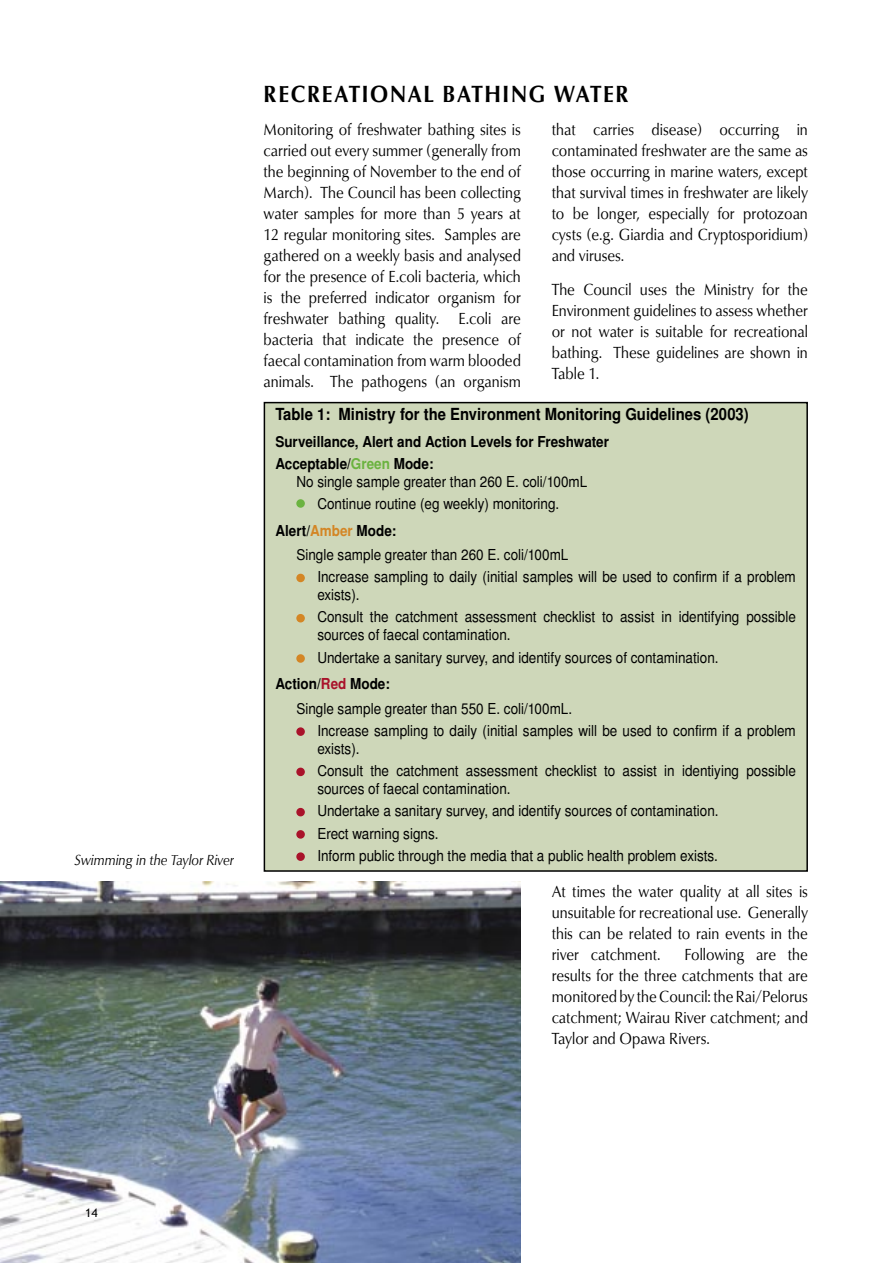
<style>
.page{position:relative;width:893px;height:1263px;background:#fff}
.page>*{position:absolute;margin:0;border:0;box-sizing:border-box;transform-origin:0 0}
.t1{font:700 24px "Classico URWTCY";letter-spacing:.08em;color:#000;scale:.9 1}
.t2{font:16.5px/21px "Classico URWTCY";color:#000;text-align:justify;scale:.9 1}
.t3{font:700 16.5px "Nimbus San LGR";color:#000;scale:.9 1}
.t4{font:15px/22.2px "Nimbus San LGR";color:#000;scale:.9 1}
.t5{font:700 15px/22.2px "Nimbus San LGR";color:#000;scale:.9 1}
.t6{font:italic 15px "Classico URWTCY";color:#000;scale:.9 1}
.t7{font:12px "Trebuchet MS";color:#000}
.s1{color:#6bb340}
.s2{font-weight:700}
.s3{font-weight:700;color:#d48625}
.s4{font-weight:700;color:#a9122a}
</style>
<div class="page">
<div style="left:264px;top:403px;width:543px;height:468px;background:#ced7b9"></div>
<div style="left:264px;top:402px;width:544px;height:470px;border:2px solid #000"></div>
<div style="left:297px;top:500px;width:7px;height:7px;background:#6bb340;border-radius:50%"></div>
<div style="left:296px;top:499px;width:9px;height:9px;border:2px solid #6bb340;border-radius:50%"></div>
<div style="left:297px;top:574px;width:7px;height:7px;background:#d48625;border-radius:50%"></div>
<div style="left:296px;top:574px;width:9px;height:8px;border:2px solid #d48625;border-radius:50%"></div>
<div style="left:297px;top:615px;width:7px;height:7px;background:#d48625;border-radius:50%"></div>
<div style="left:296px;top:614px;width:9px;height:8px;border:2px solid #d48625;border-radius:50%"></div>
<div style="left:297px;top:655px;width:7px;height:7px;background:#d48625;border-radius:50%"></div>
<div style="left:296px;top:654px;width:9px;height:9px;border:2px solid #d48625;border-radius:50%"></div>
<div style="left:297px;top:728px;width:7px;height:7px;background:#a9122a;border-radius:50%"></div>
<div style="left:296px;top:727px;width:9px;height:9px;border:2px solid #a9122a;border-radius:50%"></div>
<div style="left:297px;top:768px;width:7px;height:7px;background:#a9122a;border-radius:50%"></div>
<div style="left:296px;top:768px;width:9px;height:8px;border:2px solid #a9122a;border-radius:50%"></div>
<div style="left:297px;top:809px;width:7px;height:7px;background:#a9122a;border-radius:50%"></div>
<div style="left:296px;top:808px;width:9px;height:8px;border:2px solid #a9122a;border-radius:50%"></div>
<div style="left:297px;top:831px;width:7px;height:7px;background:#a9122a;border-radius:50%"></div>
<div style="left:296px;top:830px;width:9px;height:9px;border:2px solid #a9122a;border-radius:50%"></div>
<div style="left:297px;top:853px;width:7px;height:7px;background:#a9122a;border-radius:50%"></div>
<div style="left:296px;top:852px;width:9px;height:9px;border:2px solid #a9122a;border-radius:50%"></div>
<img style="left:0;top:881px;width:520px;height:382px">
<p class="t6" style="left:75px;top:851px;width:179px">Swimming in the Taylor River</p>
<h1 class="t1" style="left:264px;top:81px;width:407px">RECREATIONAL BATHING WATER</h1>
<p class="t2" style="left:264px;top:120px;width:287px">Monitoring of freshwater bathing sites is carried out every summer (generally from the beginning of November to the end of March). The Council has been collecting water samples for more than 5 years at 12 regular monitoring sites. Samples are gathered on a weekly basis and analysed for the presence of E.coli bacteria, which is the preferred indicator organism for freshwater bathing quality. E.coli are bacteria that indicate the presence of faecal contamination from warm blooded animals. The pathogens (an organism</p>
<p class="t3" style="left:275px;top:405px;width:528px">Table 1: Ministry for the Environment Monitoring Guidelines (2003)</p>
<p class="t5" style="left:275px;top:430px;width:372px">Surveillance, Alert and Action Levels for Freshwater<br>Acceptable/<span class="s1">Green</span> Mode:</p>
<p class="t4" style="left:296px;top:470px;width:325px;text-align:center">No single sample greater than 260 E. coli/100mL<br>Continue routine (eg weekly) monitoring.</p>
<p class="t4" style="left:296px;top:518px;width:304px;line-height:24.5px;text-indent:-21px"><span class="s2">Alert/</span><span class="s3">Amber</span> <span class="s2">Mode:<br></span>Single sample greater than 260 E. coli/100mL</p>
<p class="t4" style="left:317px;top:568px;width:533px;line-height:18px">Increase sampling to daily (initial samples will be used to confirm if a problem exists).</p>
<p class="t4" style="left:317px;top:608px;width:533px;line-height:18px">Consult the catchment assessment checklist to assist in identifying possible sources of faecal contamination.</p>
<p class="t4" style="left:275px;top:644px;width:494px;line-height:26.5px;text-indent:42px">Undertake a sanitary survey, and identify sources of contamination.<br><span class="s2">Action/</span><span class="s4">Red</span> <span class="s2">Mode:</span></p>
<p class="t4" style="left:317px;top:697px;width:533px;text-indent:-21px">Single sample greater than 550 E. coli/100mL.<br>Increase sampling to daily (initial samples will be used to confirm if a problem</p>
<p class="t4" style="left:317px;top:737px;width:533px">exists).<br>Consult the catchment assessment checklist to assist in identiying possible</p>
<p class="t4" style="left:317px;top:778px;width:447px">sources of faecal contamination.<br>Undertake a sanitary survey, and identify sources of contamination.<br>Erect warning signs.<br>Inform public through the media that a public health problem exists.</p>
<p class="t2" style="left:552px;top:120px;width:286px">that carries disease) occurring in contaminated freshwater are the same as those occurring in marine waters, except that survival times in freshwater are likely to be longer, especially for protozoan cysts (e.g. Giardia and Cryptosporidium) and viruses.</p>
<p class="t2" style="left:552px;top:279px;width:286px">The Council uses the Ministry for the Environment guidelines to assess whether or not water is suitable for recreational bathing. These guidelines are shown in Table 1.</p>
<p class="t2" style="left:552px;top:881px;width:286px">At times the water quality at all sites is unsuitable for recreational use. Generally this can be related to rain events in the river catchment.</p>
<p class="t2" style="left:552px;top:944px;width:286px;text-indent:133px">Following are the results for the three catchments that are monitored by the Council: the Rai/Pelorus catchment; Wairau River catchment; and Taylor and Opawa Rivers.</p>
<p class="t7" style="left:85px;top:1205px;width:14px">14</p>
</div>
